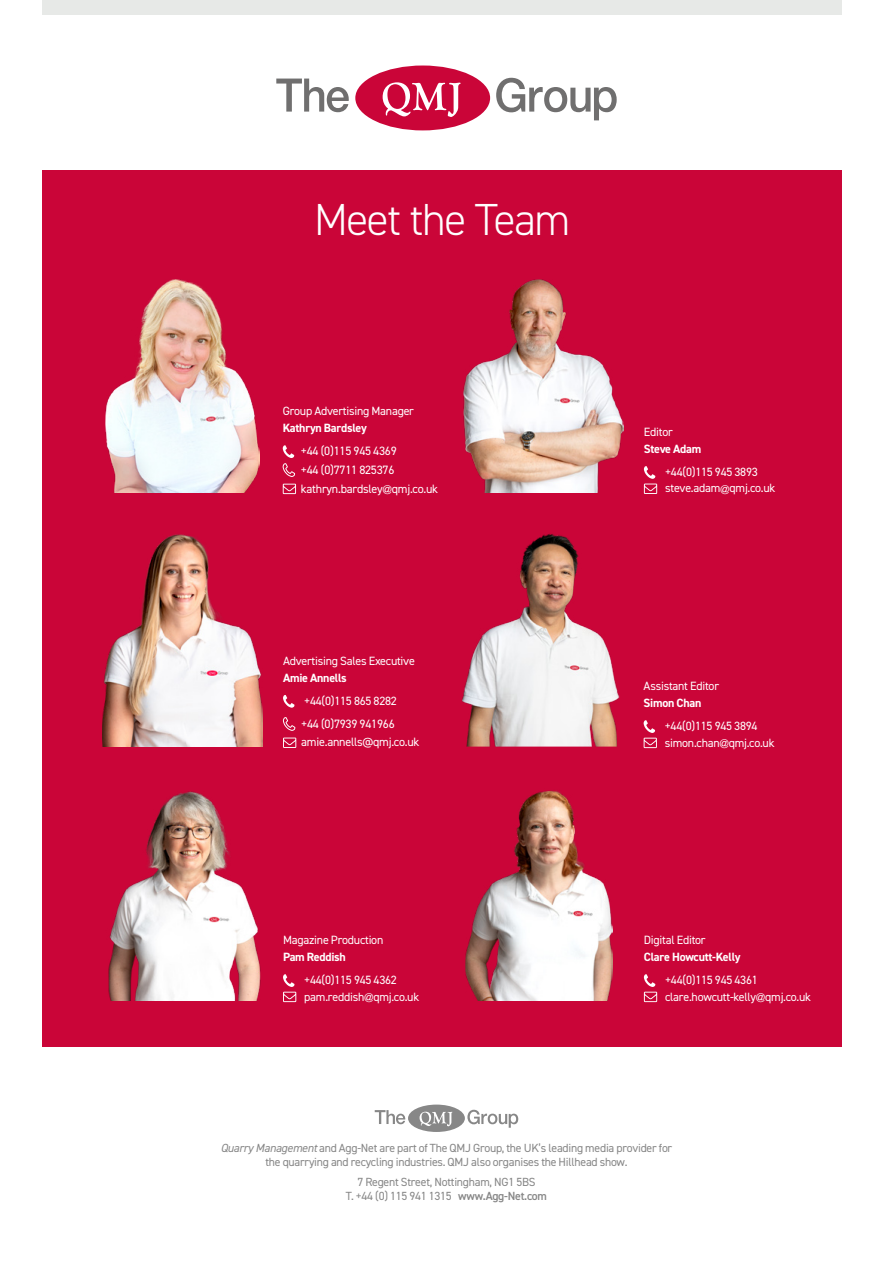
<style>
.page{position:relative;width:893px;height:1263px;background:#fff}
.page>*{position:absolute;margin:0;border:0;box-sizing:border-box;transform-origin:0 0}
.t1{font:300 45px "DIN2014";letter-spacing:-.03em;color:#fff}
.t2{font:12.15px/18.8px "DIN2014";letter-spacing:-.02em;color:#fff}
.t3{font:12px/16.6px "DIN2014";letter-spacing:-.02em;color:#fff}
.t4{font:700 12px "DIN2014";letter-spacing:-.02em;color:#fff}
.t5{font:11.85px/13.5px "DIN2014";letter-spacing:-.02em;color:#878787;text-align:center}
.s1{font-family:"Helvetica";font-weight:300}
.s2{font-style:italic}
.s3{font-weight:600}
</style>
<div class="page">
<div style="left:43px;top:170px;width:799px;height:876px;background:#ca0538"></div>
<svg style="left:644px;top:720px;width:13px;height:28px"></svg>
<img style="left:462px;top:533px;width:157px;height:214px">
<svg style="left:375px;top:1104px;width:143px;height:28px"></svg>
<svg style="left:282px;top:445px;width:13px;height:32px"></svg>
<svg style="left:283px;top:484px;width:13px;height:10px"></svg>
<img style="left:106px;top:279px;width:154px;height:213px">
<svg style="left:644px;top:466px;width:13px;height:28px"></svg>
<img style="left:464px;top:279px;width:160px;height:214px">
<svg style="left:283px;top:974px;width:13px;height:28px"></svg>
<img style="left:108px;top:791px;width:153px;height:209px">
<svg style="left:644px;top:974px;width:13px;height:28px"></svg>
<img style="left:465px;top:790px;width:147px;height:210px">
<svg style="left:276px;top:79px;width:73px;height:33px"></svg>
<svg style="left:496px;top:78px;width:121px;height:42px"></svg>
<svg style="left:355px;top:66px;width:135px;height:64px"></svg>
<div style="left:43px;top:0;width:799px;height:15px;background:#e7e9e7"></div>
<svg style="left:283px;top:695px;width:11px;height:13px"></svg>
<svg style="left:283px;top:717px;width:13px;height:14px"></svg>
<svg style="left:283px;top:737px;width:13px;height:11px"></svg>
<img style="left:103px;top:534px;width:160px;height:212px">
<h1 class="t1" style="left:314px;top:192px;width:258px">Meet the Team</h1>
<p class="t3" style="left:283px;top:403px;width:133px">Group Advertising Manager</p>
<p class="t4" style="left:283px;top:420px;width:86px">Kathryn Bardsley</p>
<p class="t2" style="left:301px;top:441px;width:139px">+44 (0)115 945 4369<br>+44 (0)7711 825376 kathryn.bardsley<sub>@</sub>qmj.co.uk</p>
<p class="t3" style="left:283px;top:652px;width:133px">Advertising Sales Executive</p>
<p class="t4" style="left:283px;top:669px;width:65px">Amie Annells</p>
<p class="t3" style="left:304px;top:692px;width:94px">+44(0)115 865 8282</p>
<p class="t2" style="left:301px;top:714px;width:120px">+44 (0)7939 941966 amie.annells@qmj.co.uk</p>
<p class="t3" style="left:283px;top:932px;width:102px">Magazine Production</p>
<p class="t4" style="left:283px;top:949px;width:64px">Pam Reddish</p>
<p class="t3" style="left:304px;top:971px;width:116px">+44(0)115 945 4362 pam.reddish<span class="s1">@</span>qmj.co.uk</p>
<p class="t3" style="left:644px;top:424px;width:30px">Editor</p>
<p class="t4" style="left:644px;top:441px;width:59px">Steve Adam</p>
<p class="t3" style="left:665px;top:463px;width:112px">+44(0)115 945 3893 steve.adam<span class="s1">@</span>qmj.co.uk</p>
<p class="t3" style="left:644px;top:678px;width:77px">Assistant Editor</p>
<p class="t4" style="left:644px;top:695px;width:59px">Simon Chan</p>
<p class="t3" style="left:665px;top:717px;width:111px">+44(0)115 945 3894 simon.chan<span class="s1">@</span>qmj.co.uk</p>
<p class="t3" style="left:644px;top:932px;width:63px">Digital Editor</p>
<p class="t4" style="left:644px;top:949px;width:98px">Clare Howcutt-Kelly</p>
<p class="t3" style="left:665px;top:971px;width:147px">+44(0)115 945 4361 clare.howcutt-kelly<span class="s1">@</span>qmj.co.uk</p>
<p class="t5" style="left:221px;top:1141px;width:453px"><span class="s2">Quarry Management</span> and Agg-Net are part of The QMJ Group, the UK’s leading media provider for the quarrying and recycling industries. QMJ also organises the Hillhead show.</p>
<p class="t5" style="left:346px;top:1175px;width:203px">7 Regent Street, Nottingham, NG1 5BS<br>T. +44 (0) 115 941 1315 <span class="s3">www.Agg-Net.com</span></p>
</div>
